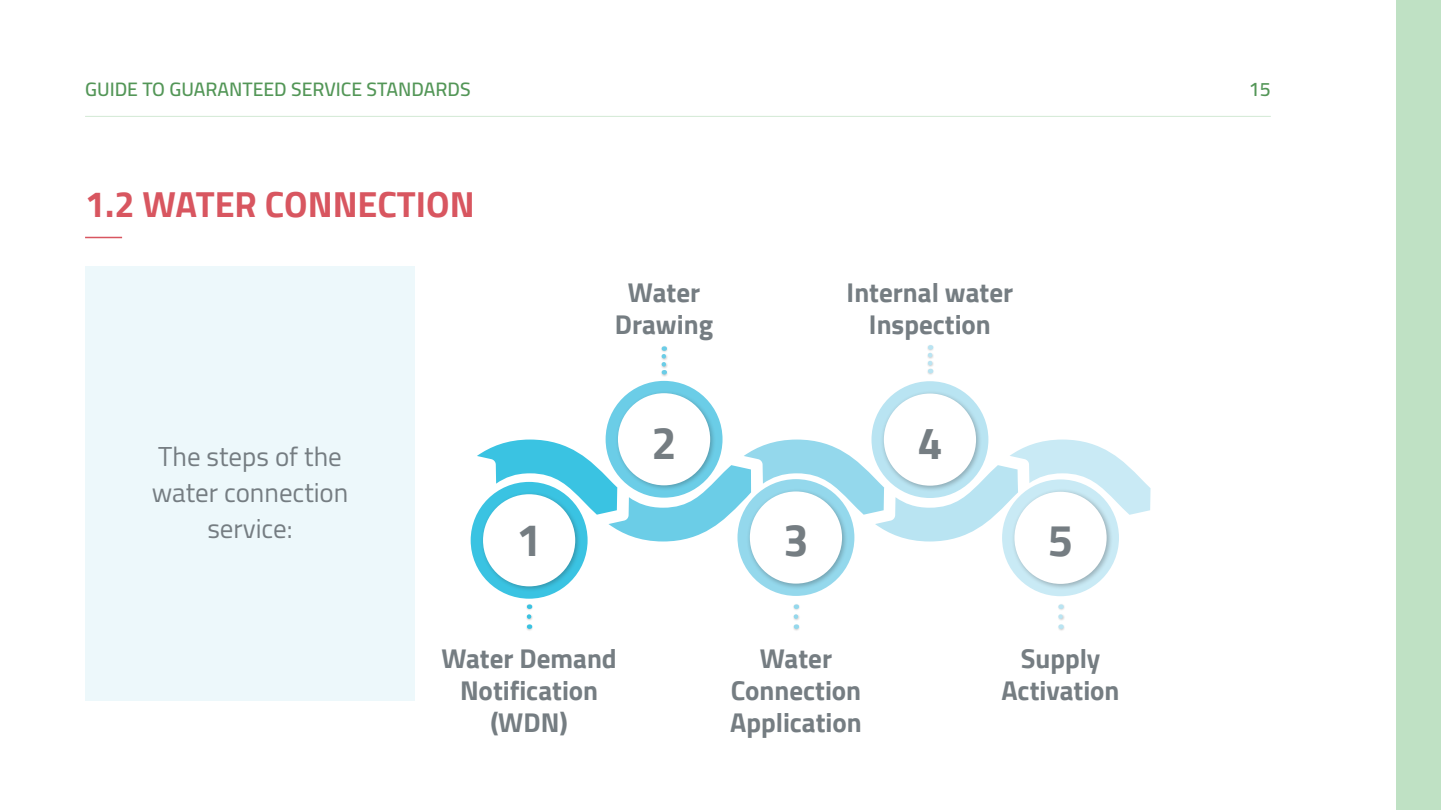
<style>
.page{position:relative;width:1441px;height:810px;background:#fff}
.page>*{position:absolute;margin:0;border:0;box-sizing:border-box;transform-origin:0 0}
.t1{font:700 45px "Cairo";color:#757d82}
.t2{font:700 36px "Cairo";color:#d85660}
.t3{font:700 27px/32.4px "Cairo";color:#757d82;text-align:center}
.t4{font:27px/36px "Cairo";color:#757d82;text-align:center}
.t5{font:600 19.5px "Cairo";color:#539657}
</style>
<div class="page">
<div style="left:1396px;top:0;width:44px;height:810px;background:#bfe1c4"></div>
<hr style="left:85px;top:116px;width:1185px;height:1px;background:#d7ebd9">
<div style="left:85px;top:267px;width:330px;height:434px;background:#edf8fb"></div>
<div style="left:525px;top:603px;width:8px;height:28px;background:#231f20;opacity:.25"></div>
<svg style="left:527px;top:604px;width:4px;height:13px"></svg>
<div style="left:470px;top:482px;width:117px;height:117px;background:#3ac3e2;border-radius:50%"></div>
<div style="left:480px;top:491px;width:101px;height:102px;background:#231f20;opacity:.28"></div>
<div style="left:483px;top:494px;width:92px;height:92px;background:#fff;border-radius:50%"></div>
<div style="left:660px;top:345px;width:8px;height:32px;background:#231f20;opacity:.25"></div>
<svg style="left:661px;top:346px;width:5px;height:18px"></svg>
<div style="left:792px;top:603px;width:8px;height:28px;background:#231f20;opacity:.25"></div>
<svg style="left:793px;top:604px;width:5px;height:13px"></svg>
<div style="left:926px;top:344px;width:8px;height:32px;background:#231f20;opacity:.25"></div>
<svg style="left:927px;top:345px;width:5px;height:18px"></svg>
<div style="left:1056px;top:603px;width:9px;height:28px;background:#231f20;opacity:.25"></div>
<svg style="left:1058px;top:604px;width:4px;height:13px"></svg>
<div style="left:605px;top:381px;width:117px;height:117px;background:#6bcde7;border-radius:50%"></div>
<div style="left:614px;top:390px;width:102px;height:102px;background:#231f20;opacity:.28"></div>
<div style="left:618px;top:393px;width:92px;height:92px;background:#fff;border-radius:50%"></div>
<div style="left:737px;top:479px;width:117px;height:117px;background:#94d8ec;border-radius:50%"></div>
<div style="left:746px;top:488px;width:102px;height:102px;background:#231f20;opacity:.28"></div>
<div style="left:749px;top:491px;width:93px;height:93px;background:#fff;border-radius:50%"></div>
<div style="left:871px;top:381px;width:117px;height:117px;background:#b9e4f2;border-radius:50%"></div>
<div style="left:880px;top:390px;width:102px;height:102px;background:#231f20;opacity:.28"></div>
<div style="left:883px;top:394px;width:92px;height:92px;background:#fff;border-radius:50%"></div>
<div style="left:1001px;top:479px;width:117px;height:117px;background:#c9eaf5;border-radius:50%"></div>
<div style="left:1011px;top:489px;width:101px;height:101px;background:#231f20;opacity:.28"></div>
<div style="left:1014px;top:492px;width:92px;height:92px;background:#fff;border-radius:50%"></div>
<svg style="left:477px;top:440px;width:673px;height:101px"></svg>
<hr style="left:85px;top:237px;width:37px;height:1px;background:#d85660">
<p class="t5" style="left:85px;top:72px;width:387px">GUIDE TO GUARANTEED SERVICE STANDARDS</p>
<p class="t5" style="left:1248px;top:72px;width:23px">15</p>
<h2 class="t2" style="left:85px;top:184px;width:391px">1.2 WATER CONNECTION</h2>
<p class="t4" style="left:152px;top:438px;width:198px">The steps of the water connection service:</p>
<p class="t3" style="left:615px;top:276px;width:100px">Water<br>Drawing</p>
<p class="t3" style="left:846px;top:276px;width:168px">Internal water<br>Inspection</p>
<h1 class="t1" style="left:651px;top:417px;width:27px">2</h1>
<h1 class="t1" style="left:917px;top:417px;width:27px">4</h1>
<h1 class="t1" style="left:516px;top:514px;width:27px">1</h1>
<h1 class="t1" style="left:783px;top:514px;width:27px">3</h1>
<h1 class="t1" style="left:1047px;top:514px;width:27px">5</h1>
<p class="t3" style="left:441px;top:642px;width:177px">Water Demand<br>Notification (WDN)</p>
<p class="t3" style="left:730px;top:642px;width:133px">Water<br>Connection<br>Application</p>
<p class="t3" style="left:1001px;top:642px;width:119px">Supply<br>Activation</p>
</div>
